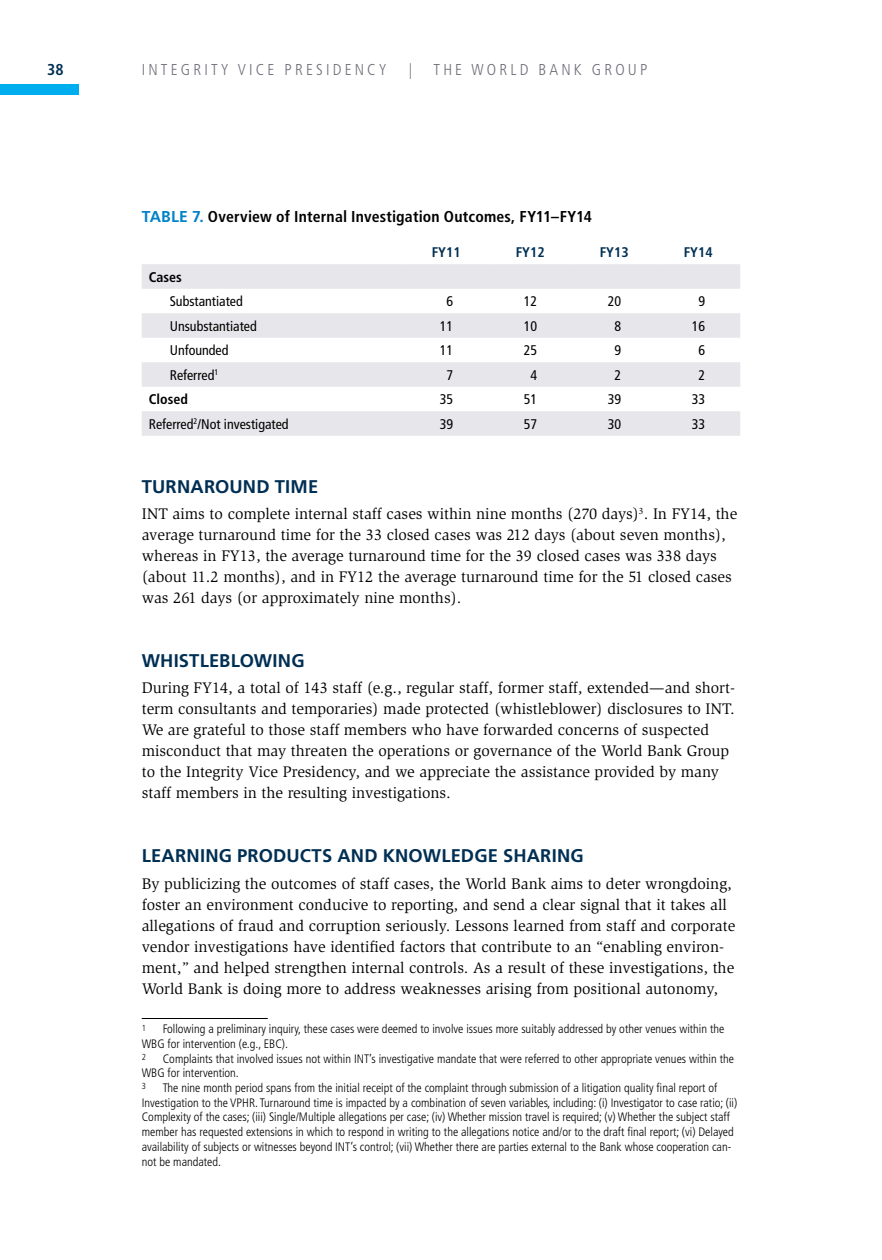
<style>
.page{position:relative;width:882px;height:1260px;background:#fff}
.page>*{position:absolute;margin:0;border:0;box-sizing:border-box;transform-origin:0 0}
.t1{font:700 18.38px "Frutiger LT Std";letter-spacing:.01em;color:#002f54}
.t2{font:15.75px/21px "Slimbach Std";color:#000}
.t3{font:700 condensed 15.75px "Frutiger LT Std";letter-spacing:.015em;color:#000}
.t4{font:300 condensed 15.75px "Frutiger LT Std";letter-spacing:.2em;color:#6f6f7a}
.t5{font:700 condensed 15.75px "Frutiger LT Std";color:#002f54}
.t6{font:condensed 14px "Frutiger LT Std";color:#000}
.t7{font:700 condensed 14px "Frutiger LT Std";color:#002f54}
.t8{font:700 condensed 14px "Frutiger LT Std";color:#000}
.t9{font:300 condensed 12.25px/14.7px "Frutiger LT Std";color:#000}
.t10{font:300 condensed 8.75px "Frutiger LT Std";color:#000}
.s1{font-stretch:normal;color:#0083ca}
</style>
<div class="page">
<div style="left:0;top:84px;width:79px;height:10px;background:#00aeef"></div>
<svg style="left:142px;top:264px;width:598px;height:172px;fill:#e7e6ea"></svg>
<hr style="left:142px;top:1018px;width:126px;height:1px;background:#000">
<p class="t5" style="left:47px;top:60px;width:18px">38</p>
<p class="t4" style="left:142px;top:60px;width:247px">INTEGRITY VICE PRESIDENCY</p>
<p class="t4" style="left:409px;top:60px;width:5px">|</p>
<p class="t4" style="left:434px;top:60px;width:215px">THE WORLD BANK GROUP</p>
<p class="t3" style="left:142px;top:207px;width:452px"><span class="s1">TABLE 7.</span> Overview of Internal Investigation Outcomes, FY11–FY14</p>
<p class="t7" style="left:432px;top:244px;width:30px">FY11</p>
<p class="t7" style="left:516px;top:244px;width:30px">FY12</p>
<p class="t7" style="left:600px;top:244px;width:30px">FY13</p>
<p class="t7" style="left:684px;top:244px;width:30px">FY14</p>
<p class="t8" style="left:149px;top:269px;width:35px">Cases</p>
<p class="t6" style="left:170px;top:293px;width:75px">Substantiated</p>
<p class="t6" style="left:447px;top:293px;width:8px">6</p>
<p class="t6" style="left:524px;top:293px;width:15px">12</p>
<p class="t6" style="left:608px;top:293px;width:15px">20</p>
<p class="t6" style="left:699px;top:293px;width:8px">9</p>
<p class="t6" style="left:170px;top:318px;width:89px">Unsubstantiated</p>
<p class="t6" style="left:440px;top:318px;width:15px">11</p>
<p class="t6" style="left:524px;top:318px;width:15px">10</p>
<p class="t6" style="left:615px;top:318px;width:8px">8</p>
<p class="t6" style="left:692px;top:318px;width:15px">16</p>
<p class="t6" style="left:170px;top:342px;width:60px">Unfounded</p>
<p class="t6" style="left:440px;top:342px;width:15px">11</p>
<p class="t6" style="left:524px;top:342px;width:15px">25</p>
<p class="t6" style="left:615px;top:342px;width:8px">9</p>
<p class="t6" style="left:699px;top:342px;width:8px">6</p>
<p class="t6" style="left:170px;top:367px;width:50px">Referred<sup>1</sup></p>
<p class="t6" style="left:447px;top:367px;width:8px">7</p>
<p class="t6" style="left:531px;top:367px;width:8px">4</p>
<p class="t6" style="left:615px;top:367px;width:8px">2</p>
<p class="t6" style="left:699px;top:367px;width:8px">2</p>
<p class="t8" style="left:149px;top:391px;width:41px">Closed</p>
<p class="t6" style="left:440px;top:391px;width:15px">35</p>
<p class="t6" style="left:524px;top:391px;width:15px">51</p>
<p class="t6" style="left:608px;top:391px;width:15px">39</p>
<p class="t6" style="left:692px;top:391px;width:15px">33</p>
<p class="t6" style="left:149px;top:416px;width:141px">Referred<sup>2</sup>/Not investigated</p>
<p class="t6" style="left:440px;top:416px;width:15px">39</p>
<p class="t6" style="left:524px;top:416px;width:15px">57</p>
<p class="t6" style="left:608px;top:416px;width:15px">30</p>
<p class="t6" style="left:692px;top:416px;width:15px">33</p>
<p class="t1" style="left:142px;top:476px;width:178px">TURNAROUND TIME</p>
<p class="t2" style="left:142px;top:503px;width:597px">INT aims to complete internal staff cases within nine months (270 days)<sup>3</sup>. In FY14, the average turnaround time for the 33 closed cases was 212 days (about seven months), whereas in FY13, the average turnaround time for the 39 closed cases was 338 days (about 11.2 months), and in FY12 the average turnaround time for the 51 closed cases was 261 days (or approximately nine months).</p>
<p class="t1" style="left:142px;top:650px;width:164px">WHISTLEBLOWING</p>
<p class="t2" style="left:142px;top:678px;width:595px">During FY14, a total of 143 staff (e.g., regular staff, former staff, extended—and short&shy;term consultants and temporaries) made protected (whistleblower) disclosures to INT.<br>We are grateful to those staff members who have forwarded concerns of suspected misconduct that may threaten the operations or governance of the World Bank Group to the Integrity Vice Presidency, and we appreciate the assistance provided by many staff members in the resulting investigations.</p>
<p class="t1" style="left:142px;top:845px;width:444px">LEARNING PRODUCTS AND KNOWLEDGE SHARING</p>
<p class="t2" style="left:142px;top:873px;width:595px">By publicizing the outcomes of staff cases, the World Bank aims to deter wrongdoing, foster an environment conducive to reporting, and send a clear signal that it takes all allegations of fraud and corruption seriously. Lessons learned from staff and corporate vendor investigations have identified factors that contribute to an “enabling environ&shy;ment,” and helped strengthen internal controls. As a result of these investigations, the World Bank is doing more to address weaknesses arising from positional autonomy,</p>
<p class="t10" style="left:142px;top:1023px;width:6px">1</p>
<p class="t9" style="left:142px;top:1022px;width:584px;text-indent:21px">Following a preliminary inquiry, these cases were deemed to involve issues more suitably addressed by other venues within the<br>WBG for intervention (e.g., EBC).</p>
<p class="t10" style="left:142px;top:1052px;width:6px">2</p>
<p class="t9" style="left:142px;top:1051px;width:594px;text-indent:21px">Complaints that involved issues not within INT’s investigative mandate that were referred to other appropriate venues within the<br>WBG for intervention.</p>
<p class="t10" style="left:142px;top:1081px;width:6px">3</p>
<p class="t9" style="left:142px;top:1081px;width:597px;text-indent:21px">The nine month period spans from the initial receipt of the complaint through submission of a litigation quality final report of Investigation to the VPHR. Turnaround time is impacted by a combination of seven variables, including: (i) Investigator to case ratio; (ii)<br>Complexity of the cases; (iii) Single/Multiple allegations per case; (iv) Whether mission travel is required; (v) Whether the subject staff member has requested extensions in which to respond in writing to the allegations notice and/or to the draft final report; (vi) Delayed availability of subjects or witnesses beyond INT’s control; (vii) Whether there are parties external to the Bank whose cooperation can&shy;not be mandated.</p>
</div>
